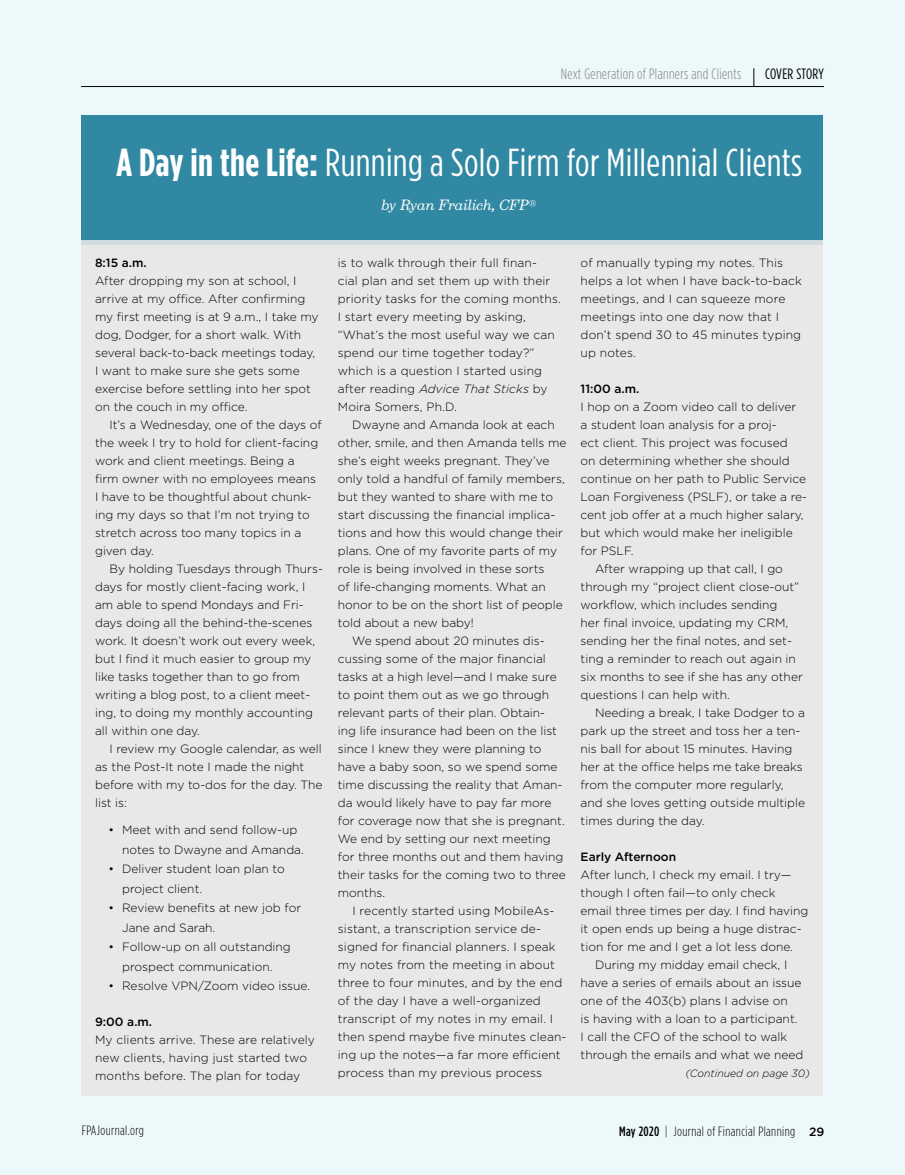
<style>
.page{position:relative;width:905px;height:1175px;background:#fff}
.page>*{position:absolute;margin:0;border:0;box-sizing:border-box;transform-origin:0 0}
.t1{font:39px "Gotham Condensed";letter-spacing:.01em;color:#fff}
.t2{font:300 15px "Gotham Condensed";letter-spacing:.02em;color:#808285}
.t3{font:15px "Gotham Condensed";letter-spacing:.005em;color:#000}
.t4{font:300 13.5px "Gotham Condensed";letter-spacing:.03em;color:#000}
.t5{font:italic 13.5px "Belizio";color:#fff}
.t6{font:300 12px/18px "Gotham";color:#000}
.t7{font:500 12px "Gotham";color:#000}
.t8{font:italic 300 10.5px "Gotham";color:#000}
.s1{font-weight:700}
.s2{font-style:italic}
.s3{font-weight:500}
.s4{font-family:"Gotham";font-weight:500;font-size:12px}
</style>
<div class="page">
<div style="left:0;top:0;width:904px;height:1174px;background:#edf8fb"></div>
<div style="left:82px;top:244px;width:741px;height:851px;background:#eae7e7"></div>
<div style="left:82px;top:115px;width:741px;height:125px;background:#3088a3"></div>
<div style="left:82px;top:240px;width:741px;height:5px;background:#d0dce2"></div>
<hr style="left:81px;top:86px;width:743px;height:1px;background:#000">
<svg style="left:753px;top:68px;width:1px;height:18px"></svg>
<p class="t2" style="left:561px;top:65px;width:182px">Next Generation of Planners and Clients</p>
<p class="t3" style="left:765px;top:65px;width:60px">COVER STORY</p>
<h1 class="t1" style="left:116px;top:140px;width:687px"><span class="s1">A Day in the Life:</span> Running a Solo Firm for Millennial Clients</h1>
<p class="t5" style="left:382px;top:197px;width:156px">by Ryan Frailich, CFP<sup>®</sup></p>
<p class="t7" style="left:95px;top:255px;width:53px">8:15 a.m.</p>
<p class="t6" style="left:95px;top:271px;width:225px">After dropping my son at school, I arrive at my office. After confirming my first meeting is at 9 a.m., I take my dog, Dodger, for a short walk. With several back-to-back meetings today, I want to make sure she gets some exercise before settling into her spot on the couch in my office.</p>
<p class="t6" style="left:95px;top:415px;width:228px;text-indent:14px">It’s a Wednesday, one of the days of the week I try to hold for client-facing work and client meetings. Being a<br>firm owner with no employees means<br>I have to be thoughtful about chunk&shy;ing my days so that I’m not trying to stretch across too many topics in a given day.</p>
<p class="t6" style="left:95px;top:559px;width:229px;text-indent:14px">By holding Tuesdays through Thurs&shy;days for mostly client-facing work, I am able to spend Mondays and Fri&shy;days doing all the behind-the-scenes work. It doesn’t work out every week, but I find it much easier to group my like tasks together than to go from writing a blog post, to a client meet&shy;ing, to doing my monthly accounting all within one day.</p>
<p class="t6" style="left:95px;top:739px;width:229px;text-indent:14px">I review my Google calendar, as well as the Post-It note I made the night before with my to-dos for the day. The list is:</p>
<p class="t6" style="left:122px;top:820px;width:183px;line-height:19.5px;text-indent:-14px">• Meet with and send follow-up notes to Dwayne and Amanda.</p>
<p class="t6" style="left:122px;top:859px;width:164px;line-height:19.5px;text-indent:-14px">• Deliver student loan plan to project client.</p>
<p class="t6" style="left:122px;top:898px;width:180px;line-height:19.5px;text-indent:-14px">• Review benefits at new job for<br>Jane and Sarah.</p>
<p class="t6" style="left:109px;top:937px;width:184px;line-height:19.5px;text-align:center">• Follow-up on all outstanding prospect communication.</p>
<p class="t6" style="left:109px;top:976px;width:203px">• Resolve VPN/Zoom video issue.</p>
<p class="t7" style="left:95px;top:1014px;width:59px">9:00 a.m.</p>
<p class="t6" style="left:95px;top:1030px;width:221px">My clients arrive. These are relatively new clients, having just started two months before. The plan for today</p>
<p class="t6" style="left:338px;top:253px;width:224px">is to walk through their full finan-<br>cial plan and set them up with their priority tasks for the coming months.<br>I start every meeting by asking, “What’s the most useful way we can spend our time together today?” which is a question I started using after reading <span class="s2">Advice That Sticks</span> by<br>Moira Somers, Ph.D.</p>
<p class="t6" style="left:352px;top:415px;width:204px">Dwayne and Amanda look at each</p>
<p class="t6" style="left:338px;top:433px;width:230px">other, smile, and then Amanda tells me</p>
<p class="t6" style="left:338px;top:451px;width:213px">she’s eight weeks pregnant. They’ve</p>
<p class="t6" style="left:338px;top:469px;width:228px">only told a handful of family members,</p>
<p class="t6" style="left:338px;top:487px;width:217px">but they wanted to share with me to</p>
<p class="t6" style="left:338px;top:505px;width:219px">start discussing the financial implica-</p>
<p class="t6" style="left:338px;top:523px;width:227px">tions and how this would change their</p>
<p class="t6" style="left:338px;top:541px;width:221px">plans. One of my favorite parts of my</p>
<p class="t6" style="left:338px;top:559px;width:208px">role is being involved in these sorts</p>
<p class="t6" style="left:338px;top:577px;width:209px">of life-changing moments. What an</p>
<p class="t6" style="left:338px;top:595px;width:226px">honor to be on the short list of people</p>
<p class="t6" style="left:338px;top:613px;width:138px">told about a new baby!</p>
<p class="t6" style="left:352px;top:631px;width:194px">We spend about 20 minutes dis-</p>
<p class="t6" style="left:338px;top:649px;width:209px">cussing some of the major financial</p>
<p class="t6" style="left:338px;top:667px;width:220px">tasks at a high level—and I make sure</p>
<p class="t6" style="left:338px;top:685px;width:213px">to point them out as we go through</p>
<p class="t6" style="left:338px;top:703px;width:209px">relevant parts of their plan. Obtain-</p>
<p class="t6" style="left:338px;top:721px;width:221px">ing life insurance had been on the list</p>
<p class="t6" style="left:338px;top:739px;width:205px">since I knew they were planning to</p>
<p class="t6" style="left:338px;top:757px;width:221px">have a baby soon, so we spend some</p>
<p class="t6" style="left:338px;top:775px;width:226px">time discussing the reality that Aman-</p>
<p class="t6" style="left:338px;top:793px;width:215px">da would likely have to pay far more</p>
<p class="t6" style="left:338px;top:811px;width:228px">for coverage now that she is pregnant.</p>
<p class="t6" style="left:338px;top:829px;width:214px">We end by setting our next meeting</p>
<p class="t6" style="left:338px;top:847px;width:227px">for three months out and them having</p>
<p class="t6" style="left:338px;top:865px;width:229px">their tasks for the coming two to three</p>
<p class="t6" style="left:338px;top:883px;width:49px">months.</p>
<p class="t6" style="left:352px;top:901px;width:203px">I recently started using MobileAs-</p>
<p class="t6" style="left:338px;top:919px;width:205px">sistant, a transcription service de-</p>
<p class="t6" style="left:338px;top:937px;width:219px">signed for financial planners. I speak</p>
<p class="t6" style="left:338px;top:955px;width:219px">my notes from the meeting in about</p>
<p class="t6" style="left:338px;top:973px;width:226px">three to four minutes, and by the end</p>
<p class="t6" style="left:338px;top:991px;width:204px">of the day I have a well-organized</p>
<p class="t6" style="left:338px;top:1009px;width:217px">transcript of my notes in my email. I</p>
<p class="t6" style="left:338px;top:1027px;width:230px">then spend maybe five minutes clean-</p>
<p class="t6" style="left:338px;top:1045px;width:224px">ing up the notes—a far more efficient</p>
<p class="t6" style="left:338px;top:1063px;width:206px">process than my previous process</p>
<p class="t6" style="left:580px;top:253px;width:222px">of manually typing my notes. This helps a lot when I have back-to-back meetings, and I can squeeze more meetings into one day now that I don’t spend 30 to 45 minutes typing up notes.</p>
<p class="t7" style="left:580px;top:381px;width:60px">11:00 a.m.</p>
<p class="t6" style="left:580px;top:397px;width:217px">I hop on a Zoom video call to deliver</p>
<p class="t6" style="left:580px;top:415px;width:197px">a student loan analysis for a proj-</p>
<p class="t6" style="left:580px;top:433px;width:208px">ect client. This project was focused</p>
<p class="t6" style="left:580px;top:451px;width:211px">on determining whether she should</p>
<p class="t6" style="left:580px;top:469px;width:227px">continue on her path to Public Service</p>
<p class="t6" style="left:580px;top:487px;width:228px">Loan Forgiveness (PSLF), or take a re-</p>
<p class="t6" style="left:580px;top:505px;width:224px">cent job offer at a much higher salary,</p>
<p class="t6" style="left:580px;top:523px;width:213px">but which would make her ineligible</p>
<p class="t6" style="left:580px;top:541px;width:54px">for PSLF.</p>
<p class="t6" style="left:595px;top:559px;width:189px">After wrapping up that call, I go</p>
<p class="t6" style="left:580px;top:577px;width:220px">through my “project client close-out”</p>
<p class="t6" style="left:580px;top:595px;width:198px">workflow, which includes sending</p>
<p class="t6" style="left:580px;top:613px;width:209px">her final invoice, updating my CRM,</p>
<p class="t6" style="left:580px;top:631px;width:213px">sending her the final notes, and set-</p>
<p class="t6" style="left:580px;top:649px;width:217px">ting a reminder to reach out again in</p>
<p class="t6" style="left:580px;top:667px;width:224px">six months to see if she has any other</p>
<p class="t6" style="left:580px;top:685px;width:151px">questions I can help with.</p>
<p class="t6" style="left:595px;top:703px;width:211px">Needing a break, I take Dodger to a</p>
<p class="t6" style="left:580px;top:721px;width:221px">park up the street and toss her a ten-</p>
<p class="t6" style="left:580px;top:739px;width:213px">nis ball for about 15 minutes. Having</p>
<p class="t6" style="left:580px;top:757px;width:223px">her at the office helps me take breaks</p>
<p class="t6" style="left:580px;top:775px;width:204px">from the computer more regularly,</p>
<p class="t6" style="left:580px;top:793px;width:226px">and she loves getting outside multiple</p>
<p class="t6" style="left:580px;top:811px;width:125px">times during the day.</p>
<p class="t7" style="left:580px;top:849px;width:97px">Early Afternoon</p>
<p class="t6" style="left:580px;top:865px;width:212px">After lunch, I check my email. I try—</p>
<p class="t6" style="left:580px;top:883px;width:196px">though I often fail—to only check</p>
<p class="t6" style="left:580px;top:901px;width:229px">email three times per day. I find having</p>
<p class="t6" style="left:580px;top:919px;width:222px">it open ends up being a huge distrac-</p>
<p class="t6" style="left:580px;top:937px;width:214px">tion for me and I get a lot less done.</p>
<p class="t6" style="left:595px;top:955px;width:194px">During my midday email check, I</p>
<p class="t6" style="left:580px;top:973px;width:222px">have a series of emails about an issue</p>
<p class="t6" style="left:580px;top:991px;width:209px">one of the 403(b) plans I advise on</p>
<p class="t6" style="left:580px;top:1009px;width:218px">is having with a loan to a participant.</p>
<p class="t6" style="left:580px;top:1027px;width:208px">I call the CFO of the school to walk</p>
<p class="t6" style="left:580px;top:1045px;width:224px">through the emails and what we need</p>
<p class="t8" style="left:685px;top:1066px;width:126px">(Continued on page 30)</p>
<p class="t4" style="left:82px;top:1122px;width:64px">FPAJournal.org</p>
<p class="t4" style="left:619px;top:1123px;width:207px"><span class="s3">May 2020</span> | Journal of Financial Planning <span class="s4">29</span></p>
</div>
